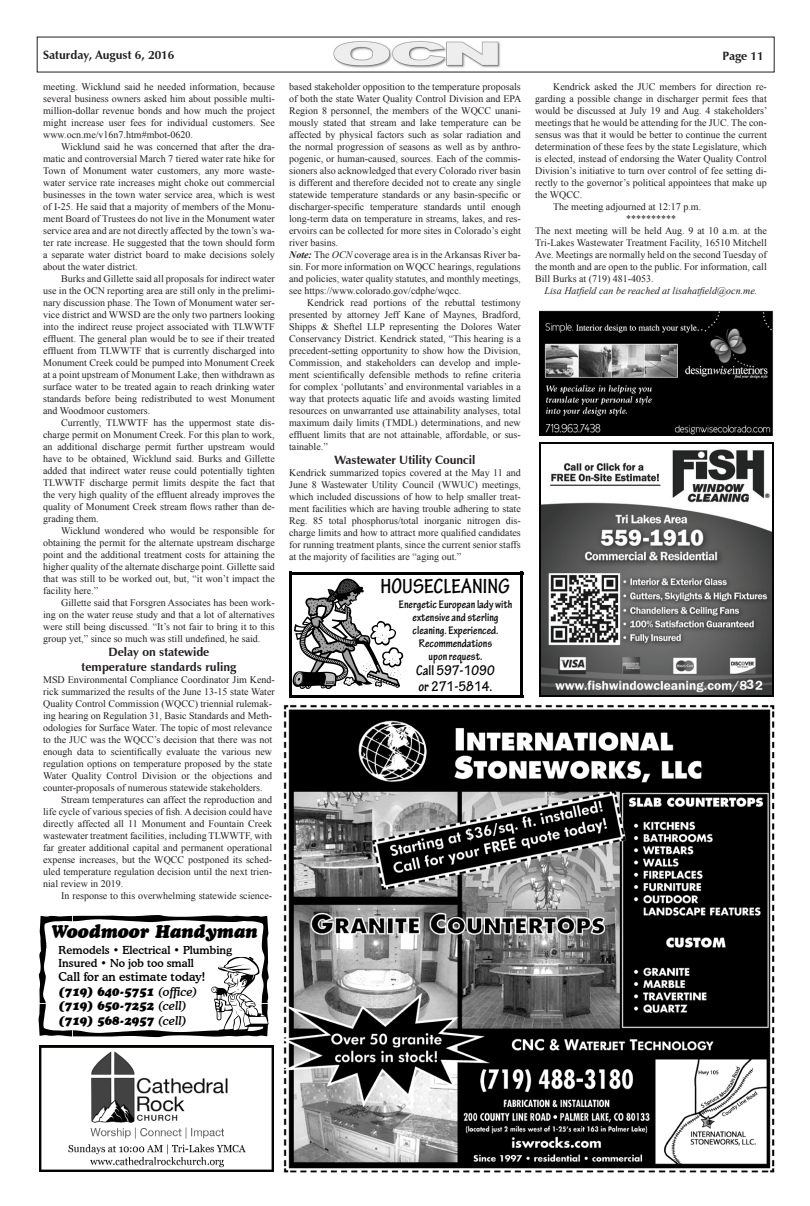
<style>
.page{position:relative;width:810px;height:1206px;background:#fff}
.page>*{position:absolute;margin:0;border:0;box-sizing:border-box;transform-origin:0 0}
.t1{font:700 condensed 22px "Tekton Pro";color:#000}
.t2{font:18px "Cooper Blk It Hd BT";color:#000}
.t3{font:700 condensed 15px/16.2px "Tekton Pro";color:#000}
.t4{font:13px "Zurich U Blk Ex BT";color:#f1f3f3;scale:.74 1}
.Body_Text{font:700 12px/14.4px "Zapf Humanist 601 BT";color:#231f20;text-align:center}
.t5{font:700 condensed 12px/13px "Tekton Pro";color:#000;text-align:center}
.t6{font:12px/14.6px "Cooper Blk It Hd BT";letter-spacing:-.005em;color:#000}
.t7{font:11px/13.3px "Cooper Md BT";color:#000}
.Body_Text_Indent{font:10px/12px "Times New Roman";color:#231f20;text-align:justify}
.Body_Text-2{font:10px/12px "Times New Roman";color:#231f20;text-align:justify}
.Body_Text-3{font:italic 10px "Times New Roman";color:#231f20}
.s1{font-weight:700;font-style:italic}
.s2{font-style:italic}
.s3{font-family:"Cooper Md BT"}
.s4{font-family:"Cooper Md BT";font-style:italic}
</style>
<div class="page">
<img style="left:333px;top:41px;width:168px;height:27px">
<img style="left:283px;top:704px;width:492px;height:469px">
<img style="left:39px;top:1045px;width:234px;height:126px">
<img style="left:540px;top:444px;width:233px;height:251px">
<hr style="left:539px;top:443px;width:1px;height:253px;background:#040503">
<hr style="left:773px;top:443px;width:1px;height:253px;background:#040503">
<hr style="left:539px;top:443px;width:235px;height:1px;background:#040503">
<hr style="left:539px;top:695px;width:235px;height:1px;background:#040503">
<img style="left:539px;top:310px;width:234px;height:126px">
<svg style="left:39px;top:915px;width:230px;height:122px"></svg>
<hr style="left:289px;top:572px;width:3px;height:126px;background:#000">
<hr style="left:520px;top:572px;width:3px;height:126px;background:#000">
<hr style="left:289px;top:572px;width:234px;height:3px;background:#000">
<hr style="left:289px;top:695px;width:234px;height:3px;background:#000">
<svg style="left:293px;top:579px;width:110px;height:110px"></svg>
<p class="Body_Text" style="left:43px;top:48px;width:133px">Saturday, August 6, 2016</p>
<p class="Body_Text" style="left:723px;top:49px;width:43px">Page 11</p>
<p class="Body_Text-2" style="left:43px;top:80px;width:233px">meeting. Wicklund said he needed information, because several business owners asked him about possible multi&shy;million-dollar revenue bonds and how much the project might increase user fees for individual customers. See www.ocn.me/v16n7.htm#mbot-0620.</p>
<p class="Body_Text_Indent" style="left:43px;top:140px;width:233px;text-indent:18px">Wicklund said he was concerned that after the dra&shy;matic and controversial March 7 tiered water rate hike for Town of Monument water customers, any more waste&shy;water service rate increases might choke out commercial businesses in the town water service area, which is west of I-25. He said that a majority of members of the Monu&shy;ment Board of Trustees do not live in the Monument water service area and are not directly affected by the town’s wa&shy;ter rate increase. He suggested that the town should form a separate water district board to make decisions solely about the water district.</p>
<p class="Body_Text_Indent" style="left:43px;top:272px;width:233px;text-indent:18px">Burks and Gillette said all proposals for indirect water use in the OCN reporting area are still only in the prelimi&shy;nary discussion phase. The Town of Monument water ser&shy;vice district and WWSD are the only two partners looking into the indirect reuse project associated with TLWWTF effluent. The general plan would be to see if their treated effluent from TLWWTF that is currently discharged into Monument Creek could be pumped into Monument Creek at a point upstream of Monument Lake, then withdrawn as surface water to be treated again to reach drinking water standards before being redistributed to west Monument and Woodmoor customers.</p>
<p class="Body_Text_Indent" style="left:43px;top:416px;width:233px;text-indent:18px">Currently, TLWWTF has the uppermost state dis&shy;charge permit on Monument Creek. For this plan to work, an additional discharge permit further upstream would have to be obtained, Wicklund said. Burks and Gillette added that indirect water reuse could potentially tighten TLWWTF discharge permit limits despite the fact that the very high quality of the effluent already improves the quality of Monument Creek stream flows rather than de&shy;grading them.</p>
<p class="Body_Text_Indent" style="left:43px;top:524px;width:233px;text-indent:18px">Wicklund wondered who would be responsible for obtaining the permit for the alternate upstream discharge point and the additional treatment costs for attaining the higher quality of the alternate discharge point. Gillette said that was still to be worked out, but, “it won’t impact the facility here.”</p>
<p class="Body_Text_Indent" style="left:43px;top:596px;width:233px;text-indent:18px">Gillette said that Forsgren Associates has been work&shy;ing on the water reuse study and that a lot of alternatives were still being discussed. “It’s not fair to bring it to this group yet,” since so much was still undefined, he said.</p>
<p class="Body_Text" style="left:82px;top:645px;width:156px">Delay on statewide temperature standards ruling</p>
<p class="Body_Text-2" style="left:43px;top:673px;width:233px;text-align:left">MSD Environmental Compliance Coordinator Jim Kend&shy;rick summarized the results of the June 13-15 state Water Quality Control Commission (WQCC) triennial rulemak&shy;ing hearing on Regulation 31, Basic Standards and Meth&shy;odologies for Surface Water. The topic of most relevance to the JUC was the WQCC’s decision that there was not enough data to scientifically evaluate the various new regulation options on temperature proposed by the state Water Quality Control Division or the objections and counter-proposals of numerous statewide stakeholders.</p>
<p class="Body_Text_Indent" style="left:43px;top:793px;width:230px;text-indent:18px">Stream temperatures can affect the reproduction and life cycle of various species of fish. A decision could have directly affected all 11 Monument and Fountain Creek wastewater treatment facilities, including TLWWTF, with far greater additional capital and permanent operational expense increases, but the WQCC postponed its sched&shy;uled temperature regulation decision until the next trien&shy;nial review in 2019.</p>
<p class="Body_Text_Indent" style="left:61px;top:889px;width:212px">In response to this overwhelming statewide science-</p>
<p class="Body_Text_Indent" style="left:535px;top:80px;width:234px;text-indent:18px">Kendrick asked the JUC members for direction re&shy;garding a possible change in discharger permit fees that would be discussed at July 19 and Aug. 4 stakeholders’ meetings that he would be attending for the JUC. The con&shy;sensus was that it would be better to continue the current determination of these fees by the state Legislature, which is elected, instead of endorsing the Water Quality Control Division’s initiative to turn over control of fee setting di&shy;rectly to the governor’s political appointees that make up the WQCC.</p>
<p class="Body_Text_Indent" style="left:553px;top:200px;width:150px">The meeting adjourned at 12:17 p.m.</p>
<p class="Body_Text-2" style="left:626px;top:212px;width:51px">**********</p>
<p class="Body_Text-2" style="left:535px;top:224px;width:233px">The next meeting will be held Aug. 9 at 10 a.m. at the Tri-Lakes Wastewater Treatment Facility, 16510 Mitchell Ave. Meetings are normally held on the second Tuesday of the month and are open to the public. For information, call Bill Burks at (719) 481-4053.</p>
<p class="Body_Text-3" style="left:545px;top:284px;width:214px">Lisa Hatfield can be reached at lisahatfield@ocn.me.</p>
<p class="Body_Text_Indent" style="left:289px;top:80px;width:234px">based stakeholder opposition to the temperature proposals of both the state Water Quality Control Division and EPA Region 8 personnel, the members of the WQCC unani&shy;mously stated that stream and lake temperature can be affected by physical factors such as solar radiation and the normal progression of seasons as well as by anthro&shy;pogenic, or human-caused, sources. Each of the commis&shy;sioners also acknowledged that every Colorado river basin is different and therefore decided not to create any single statewide temperature standards or any basin-specific or discharger-specific temperature standards until enough long-term data on temperature in streams, lakes, and res&shy;ervoirs can be collected for more sites in Colorado’s eight river basins.</p>
<p class="Body_Text-2" style="left:289px;top:248px;width:233px"><span class="s1">Note:</span> The <span class="s2">OCN</span> coverage area is in the Arkansas River ba&shy;sin. For more information on WQCC hearings, regulations and policies, water quality statutes, and monthly meetings, see https://www.colorado.gov/cdphe/wqcc.</p>
<p class="Body_Text_Indent" style="left:289px;top:296px;width:233px;text-indent:18px">Kendrick read portions of the rebuttal testimony presented by attorney Jeff Kane of Maynes, Bradford, Shipps &amp; Sheftel LLP representing the Dolores Water Conservancy District. Kendrick stated, “This hearing is a precedent-setting opportunity to show how the Division, Commission, and stakeholders can develop and imple&shy;ment scientifically defensible methods to refine criteria for complex ‘pollutants’ and environmental variables in a way that protects aquatic life and avoids wasting limited resources on unwarranted use attainability analyses, total maximum daily limits (TMDL) determinations, and new effluent limits that are not attainable, affordable, or sus&shy;tainable.”</p>
<p class="Body_Text" style="left:334px;top:453px;width:143px">Wastewater Utility Council</p>
<p class="Body_Text-2" style="left:289px;top:467px;width:233px">Kendrick summarized topics covered at the May 11 and June 8 Wastewater Utility Council (WWUC) meetings, which included discussions of how to help smaller treat&shy;ment facilities which are having trouble adhering to state Reg. 85 total phosphorus/total inorganic nitrogen dis&shy;charge limits and how to attract more qualified candidates for running treatment plants, since the current senior staffs at the majority of facilities are “aging out.”</p>
<p class="t1" style="left:380px;top:573px;width:131px">HOUSECLEANING</p>
<p class="t5" style="left:399px;top:598px;width:115px">Energetic European lady with extensive and sterling cleaning. Experienced.<br>Recommendations<br>upon request.</p>
<p class="t3" style="left:416px;top:663px;width:80px">Call 597-1090 or 271-5814.</p>
<p class="t4" style="left:747px;top:677px;width:12px">3</p>
<p class="t2" style="left:51px;top:921px;width:208px">Woodmoor Handyman</p>
<p class="t7" style="left:59px;top:943px;width:175px">Remodels • Electrical • Plumbing<br>Insured • No job too small</p>
<p class="t6" style="left:59px;top:970px;width:148px"><span class="s3">Call for an estimate today! </span>(719) 640-5751 <span class="s4">(office) </span>(719) 650-7252 <span class="s4">(cell) </span>(719) 568-2957 <span class="s4">(cell)</span></p>
</div>
